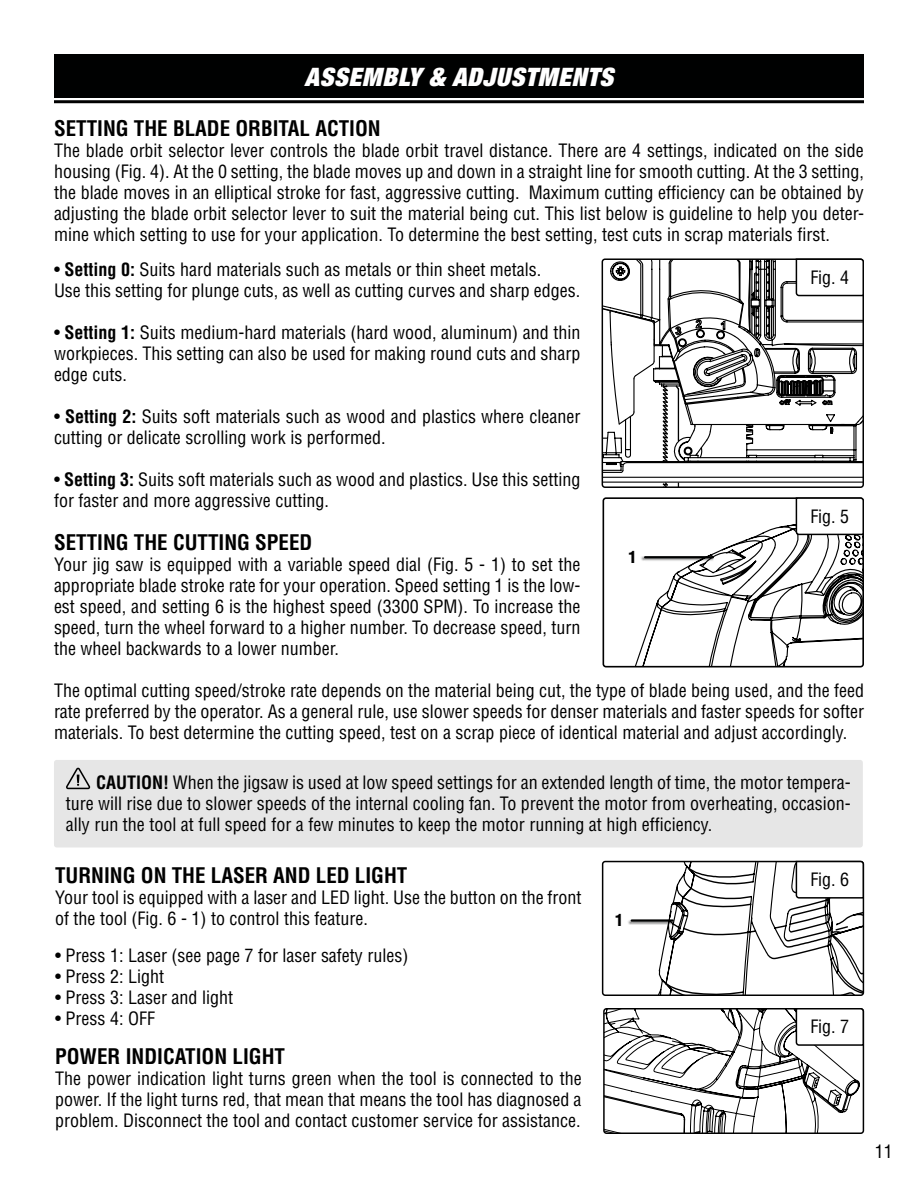
<style>
.page{position:relative;width:918px;height:1188px;background:#fff}
.page>*{position:absolute;margin:0;border:0;box-sizing:border-box;transform-origin:0 0}
.t1{font:italic 900 expanded 25.5px "Helvetica Neue";letter-spacing:.025em;color:#fff}
.t2{font:700 condensed 21px "Helvetica LT Std";color:#000}
.t3{font:condensed 18px/21px "Helvetica LT Std";color:#000;text-align:justify}
.t4{font:900 condensed 16.5px "Helvetica LT Std";color:#000}
.s1{font-weight:700}
</style>
<div class="page">
<div style="left:602px;top:861px;width:262px;height:135px;border:2px solid #000;border-radius:3px"></div>
<div style="left:54px;top:54px;width:810px;height:44px;background:#000101"></div>
<hr style="left:54px;top:100px;width:810px;height:3px;background:#000">
<div style="left:54px;top:760px;width:809px;height:87px;background:#e6e6e6;border-radius:3px"></div>
<svg style="left:66px;top:768px;width:24px;height:21px"></svg>
<svg style="left:602px;top:258px;width:262px;height:229px"></svg>
<svg style="left:603px;top:497px;width:261px;height:170px"></svg>
<div style="left:640px;top:556px;width:74px;height:6px;background:#000;opacity:.5"></div>
<hr style="left:645px;top:556px;width:68px;height:2px;background:#000101">
<svg style="left:625px;top:860px;width:240px;height:135px"></svg>
<svg style="left:604px;top:1008px;width:261px;height:125px"></svg>
<div style="left:627px;top:919px;width:47px;height:6px;background:#000;opacity:.5"></div>
<hr style="left:632px;top:919px;width:41px;height:3px;background:#000101">
<h1 class="t1" style="left:305px;top:61px;width:310px">ASSEMBLY &amp; ADJUSTMENTS</h1>
<p class="t2" style="left:54px;top:115px;width:328px">SETTING THE BLADE ORBITAL ACTION</p>
<p class="t3" style="left:54px;top:140px;width:812px">The blade orbit selector lever controls the blade orbit travel distance. There are 4 settings, indicated on the side housing (Fig. 4). At the 0 setting, the blade moves up and down in a straight line for smooth cutting. At the 3 setting, the blade moves in an elliptical stroke for fast, aggressive cutting. Maximum cutting efficiency can be obtained by adjusting the blade orbit selector lever to suit the material being cut. This list below is guideline to help you deter&shy;mine which setting to use for your application. To determine the best setting, test cuts in scrap materials first.</p>
<p class="t3" style="left:54px;top:259px;width:528px">• <span class="s1">Setting 0:</span> Suits hard materials such as metals or thin sheet metals.<br>Use this setting for plunge cuts, as well as cutting curves and sharp edges.</p>
<p class="t3" style="left:54px;top:322px;width:528px">• <span class="s1">Setting 1:</span> Suits medium-hard materials (hard wood, aluminum) and thin workpieces. This setting can also be used for making round cuts and sharp edge cuts.</p>
<p class="t3" style="left:54px;top:406px;width:528px">• <span class="s1">Setting 2:</span> Suits soft materials such as wood and plastics where cleaner cutting or delicate scrolling work is performed.</p>
<p class="t3" style="left:54px;top:469px;width:528px">• <span class="s1">Setting 3:</span> Suits soft materials such as wood and plastics. Use this setting for faster and more aggressive cutting.</p>
<p class="t2" style="left:54px;top:530px;width:260px">SETTING THE CUTTING SPEED</p>
<p class="t3" style="left:54px;top:554px;width:528px">Your jig saw is equipped with a variable speed dial (Fig. 5 - 1) to set the appropriate blade stroke rate for your operation. Speed setting 1 is the low&shy;est speed, and setting 6 is the highest speed (3300 SPM). To increase the speed, turn the wheel forward to a higher number. To decrease speed, turn the wheel backwards to a lower number.</p>
<p class="t3" style="left:54px;top:680px;width:812px">The optimal cutting speed/stroke rate depends on the material being cut, the type of blade being used, and the feed rate preferred by the operator. As a general rule, use slower speeds for denser materials and faster speeds for softer materials. To best determine the cutting speed, test on a scrap piece of identical material and adjust accordingly.</p>
<p class="t3" style="left:66px;top:772px;width:786px;text-indent:30px"><span class="s1">CAUTION!</span> When the jigsaw is used at low speed settings for an extended length of time, the motor tempera&shy;ture will rise due to slower speeds of the internal cooling fan. To prevent the motor from overheating, occasion&shy;ally run the tool at full speed for a few minutes to keep the motor running at high efficiency.</p>
<p class="t2" style="left:55px;top:862px;width:354px">TURNING ON THE LASER AND LED LIGHT</p>
<p class="t3" style="left:55px;top:887px;width:528px">Your tool is equipped with a laser and LED light. Use the button on the front of the tool (Fig. 6 - 1) to control this feature.</p>
<p class="t3" style="left:55px;top:945px;width:355px">• Press 1: Laser (see page 7 for laser safety rules)</p>
<p class="t3" style="left:55px;top:966px;width:110px">• Press 2: Light</p>
<p class="t3" style="left:55px;top:987px;width:179px">• Press 3: Laser and light</p>
<p class="t3" style="left:55px;top:1008px;width:101px">• Press 4: OFF</p>
<p class="t2" style="left:55px;top:1044px;width:231px">POWER INDICATION LIGHT</p>
<p class="t3" style="left:55px;top:1068px;width:528px">The power indication light turns green when the tool is connected to the power. If the light turns red, that mean that means the tool has diagnosed a problem. Disconnect the tool and contact customer service for assistance.</p>
<p class="t3" style="left:810px;top:267px;width:40px">Fig. 4</p>
<p class="t3" style="left:810px;top:506px;width:40px">Fig. 5</p>
<p class="t4" style="left:629px;top:547px;width:10px">1</p>
<p class="t3" style="left:810px;top:869px;width:40px">Fig. 6</p>
<p class="t4" style="left:615px;top:910px;width:10px">1</p>
<p class="t3" style="left:810px;top:1016px;width:40px">Fig. 7</p>
<p class="t3" style="left:875px;top:1141px;width:19px">11</p>
</div>
